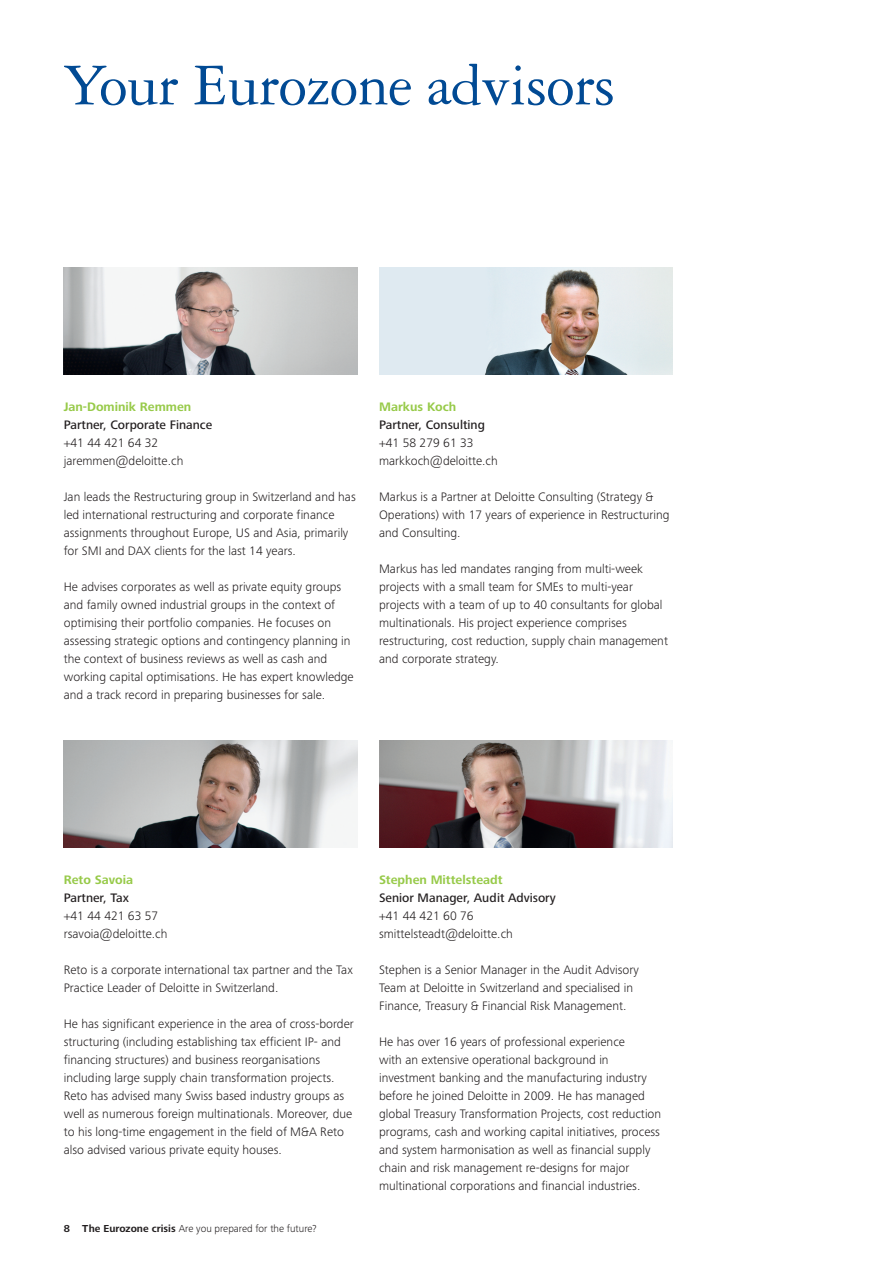
<style>
.page{position:relative;width:893px;height:1263px;background:#fff}
.page>*{position:absolute;margin:0;border:0;box-sizing:border-box;transform-origin:0 0}
.t1{font:63px "Garamond 3 LT Std";letter-spacing:-.01em;color:#014a94}
.t2{font:300 12.75px/18px "Frutiger Next Pro";color:#231f20}
.t3{font:500 12.75px "Frutiger Next Pro";color:#231f20}
.t4{font:700 12.75px "Frutiger Next Pro";color:#97ca49}
.t5{font:300 10.5px "Frutiger Next Pro";color:#231f20}
.s1{font-weight:700}
</style>
<div class="page">
<img style="left:379px;top:268px;width:293px;height:106px">
<img style="left:64px;top:268px;width:293px;height:106px">
<img style="left:379px;top:741px;width:293px;height:106px">
<img style="left:64px;top:741px;width:293px;height:106px">
<h1 class="t1" style="left:64px;top:64px;width:553px">Your Eurozone advisors</h1>
<p class="t4" style="left:64px;top:402px;width:129px">Jan-Dominik Remmen</p>
<p class="t3" style="left:64px;top:420px;width:150px">Partner, Corporate Finance</p>
<p class="t2" style="left:64px;top:435px;width:121px">+41 44 421 64 32 jaremmen@deloitte.ch</p>
<p class="t2" style="left:64px;top:489px;width:294px">Jan leads the Restructuring group in Switzerland and has led international restructuring and corporate finance assignments throughout Europe, US and Asia, primarily for SMI and DAX clients for the last 14 years.</p>
<p class="t2" style="left:64px;top:579px;width:291px">He advises corporates as well as private equity groups and family owned industrial groups in the context of optimising their portfolio companies. He focuses on assessing strategic options and contingency planning in the context of business reviews as well as cash and working capital optimisations. He has expert knowledge and a track record in preparing businesses for sale.</p>
<p class="t4" style="left:379px;top:402px;width:79px">Markus Koch</p>
<p class="t3" style="left:379px;top:420px;width:107px">Partner, Consulting</p>
<p class="t2" style="left:379px;top:435px;width:120px">+41 58 279 61 33 markkoch@deloitte.ch</p>
<p class="t2" style="left:379px;top:489px;width:292px">Markus is a Partner at Deloitte Consulting (Strategy &amp;<br>Operations) with 17 years of experience in Restructuring and Consulting.</p>
<p class="t2" style="left:379px;top:561px;width:290px">Markus has led mandates ranging from multi-week projects with a small team for SMEs to multi-year projects with a team of up to 40 consultants for global multinationals. His project experience comprises restructuring, cost reduction, supply chain management and corporate strategy.</p>
<p class="t4" style="left:64px;top:875px;width:71px">Reto Savoia</p>
<p class="t3" style="left:64px;top:893px;width:67px">Partner, Tax</p>
<p class="t2" style="left:64px;top:908px;width:105px">+41 44 421 63 57 rsavoia@deloitte.ch</p>
<p class="t2" style="left:64px;top:962px;width:290px">Reto is a corporate international tax partner and the Tax<br>Practice Leader of Deloitte in Switzerland.</p>
<p class="t2" style="left:64px;top:1016px;width:292px">He has significant experience in the area of cross-border structuring (including establishing tax efficient IP- and financing structures) and business reorganisations including large supply chain transformation projects.<br>Reto has advised many Swiss based industry groups as well as numerous foreign multinationals. Moreover, due to his long-time engagement in the field of M&amp;A Reto also advised various private equity houses.</p>
<p class="t5" style="left:64px;top:1225px;width:254px"><span class="s1">8 The Eurozone crisis</span> Are you prepared for the future?</p>
<p class="t4" style="left:379px;top:875px;width:125px">Stephen Mittelsteadt</p>
<p class="t3" style="left:379px;top:893px;width:178px">Senior Manager, Audit Advisory</p>
<p class="t2" style="left:379px;top:908px;width:135px">+41 44 421 60 76 smittelsteadt@deloitte.ch</p>
<p class="t2" style="left:379px;top:962px;width:261px">Stephen is a Senior Manager in the Audit Advisory<br>Team at Deloitte in Switzerland and specialised in<br>Finance, Treasury &amp; Financial Risk Management.</p>
<p class="t2" style="left:379px;top:1034px;width:284px">He has over 16 years of professional experience<br>with an extensive operational background in investment banking and the manufacturing industry before he joined Deloitte in 2009. He has managed global Treasury Transformation Projects, cost reduction programs, cash and working capital initiatives, process and system harmonisation as well as financial supply chain and risk management re-designs for major multinational corporations and financial industries.</p>
</div>
